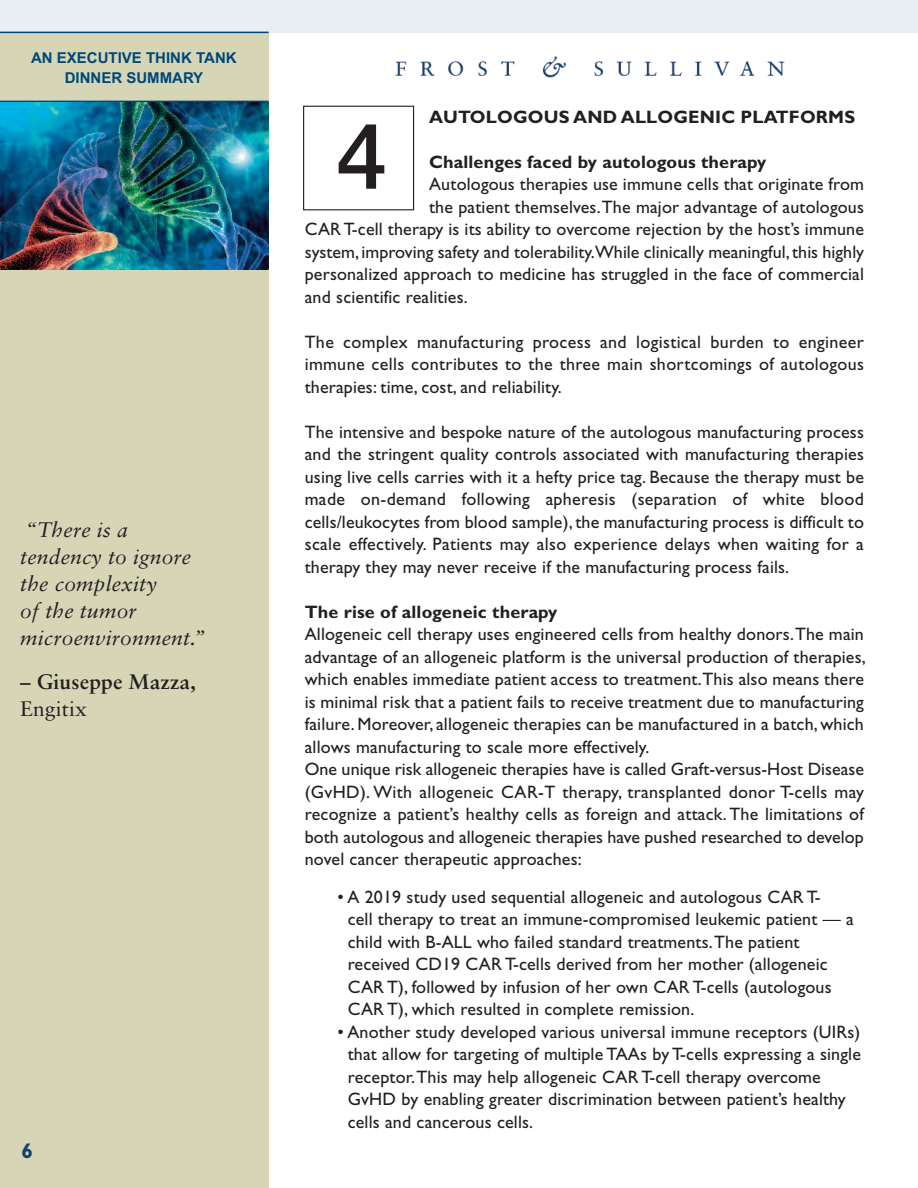
<style>
.page{position:relative;width:918px;height:1188px;background:#fff}
.page>*{position:absolute;margin:0;border:0;box-sizing:border-box;transform-origin:0 0}
.t1{font:500 91.8px "Helvetica Neue";color:#231f20}
.t2{font:21px/27px "Sabon Italic Os F";letter-spacing:.01em;color:#231f20}
.t3{font:700 21px "Sabon";letter-spacing:.01em;color:#231f20}
.t4{font:21px "Sabon";letter-spacing:.01em;color:#231f20}
.t5{font:700 21px "Gill Sans";color:#13416b}
.t6{font:18px/22.5px "Gill Sans";letter-spacing:.01em;color:#231f20}
.t7{font:700 18px "Gill Sans";letter-spacing:.01em;color:#231f20}
.t8{font:700 15px/19.5px "Arial MT Std";color:#004776;text-align:center}
</style>
<div class="page">
<div style="left:0;top:26px;width:269px;height:1162px;background:#d6d6b6"></div>
<div style="left:0;top:0;width:918px;height:32px;background:#e8eef1"></div>
<hr style="left:0;top:32px;width:269px;height:1px;background:#004776">
<hr style="left:0;top:101px;width:269px;height:1px;background:#004776">
<img style="left:0;top:102px;width:269px;height:168px">
<img style="left:395px;top:56px;width:390px;height:22px">
<div style="left:303px;top:106px;width:111px;height:104px;border:1px solid #231f20"></div>
<p class="t8" style="left:31px;top:50px;width:207px">AN EXECUTIVE THINK TANK<br>DINNER SUMMARY</p>
<p class="t2" style="left:20px;top:518px;width:186px">“There is a tendency to ignore the complexity<br>of the tumor microenvironment.”</p>
<p class="t3" style="left:20px;top:673px;width:177px">– Giuseppe Mazza,</p>
<p class="t4" style="left:20px;top:700px;width:68px">Engitix</p>
<p class="t5" style="left:21px;top:1143px;width:13px">6</p>
<p class="t7" style="left:429px;top:110px;width:428px">AUTOLOGOUS AND ALLOGENIC PLATFORMS</p>
<p class="t7" style="left:429px;top:155px;width:339px">Challenges faced by autologous therapy</p>
<p class="t6" style="left:429px;top:175px;width:436px">Autologous therapies use immune cells that originate from</p>
<p class="t6" style="left:429px;top:197px;width:436px">the patient themselves.The major advantage of autologous</p>
<p class="t6" style="left:305px;top:220px;width:561px">CAR T-cell therapy is its ability to overcome rejection by the host’s immune</p>
<p class="t6" style="left:305px;top:242px;width:561px">system, improving safety and tolerability.While clinically meaningful,this highly</p>
<p class="t6" style="left:305px;top:265px;width:561px">personalized approach to medicine has struggled in the face of commercial</p>
<p class="t6" style="left:305px;top:287px;width:164px">and scientific realities.</p>
<p class="t6" style="left:305px;top:332px;width:561px;text-align:justify">The complex manufacturing process and logistical burden to engineer immune cells contributes to the three main shortcomings of autologous therapies: time, cost, and reliability.</p>
<p class="t6" style="left:305px;top:422px;width:561px;text-align:justify">The intensive and bespoke nature of the autologous manufacturing process and the stringent quality controls associated with manufacturing therapies using live cells carries with it a hefty price tag. Because the therapy must be made on-demand following apheresis (separation of white blood cells/leukocytes from blood sample),the manufacturing process is difficult to scale effectively. Patients may also experience delays when waiting for a therapy they may never receive if the manufacturing process fails.</p>
<p class="t7" style="left:305px;top:605px;width:254px">The rise of allogeneic therapy</p>
<p class="t6" style="left:305px;top:625px;width:563px">Allogeneic cell therapy uses engineered cells from healthy donors.The main advantage of an allogeneic platform is the universal production of therapies, which enables immediate patient access to treatment.This also means there is minimal risk that a patient fails to receive treatment due to manufacturing failure.Moreover, allogeneic therapies can be manufactured in a batch, which allows manufacturing to scale more effectively.<br>One unique risk allogeneic therapies have is called Graft-versus-Host Disease (GvHD). With allogeneic CAR-T therapy, transplanted donor T-cells may recognize a patient’s healthy cells as foreign and attack.The limitations of both autologous and allogeneic therapies have pushed researched to develop novel cancer therapeutic approaches:</p>
<p class="t6" style="left:348px;top:887px;width:508px;text-indent:-10px">• A 2019 study used sequential allogeneic and autologous CAR T-<br>cell therapy to treat an immune-compromised leukemic patient — a child with B-ALL who failed standard treatments.The patient received CD19 CAR T-cells derived from her mother (allogeneic CAR T), followed by infusion of her own CAR T-cells (autologous CAR T), which resulted in complete remission.</p>
<p class="t6" style="left:348px;top:1022px;width:515px;text-indent:-10px">• Another study developed various universal immune receptors (UIRs) that allow for targeting of multiple TAAs by T-cells expressing a single receptor.This may help allogeneic CAR T-cell therapy overcome GvHD by enabling greater discrimination between patient’s healthy cells and cancerous cells.</p>
<h1 class="t1" style="left:336px;top:99px;width:53px">4</h1>
</div>
